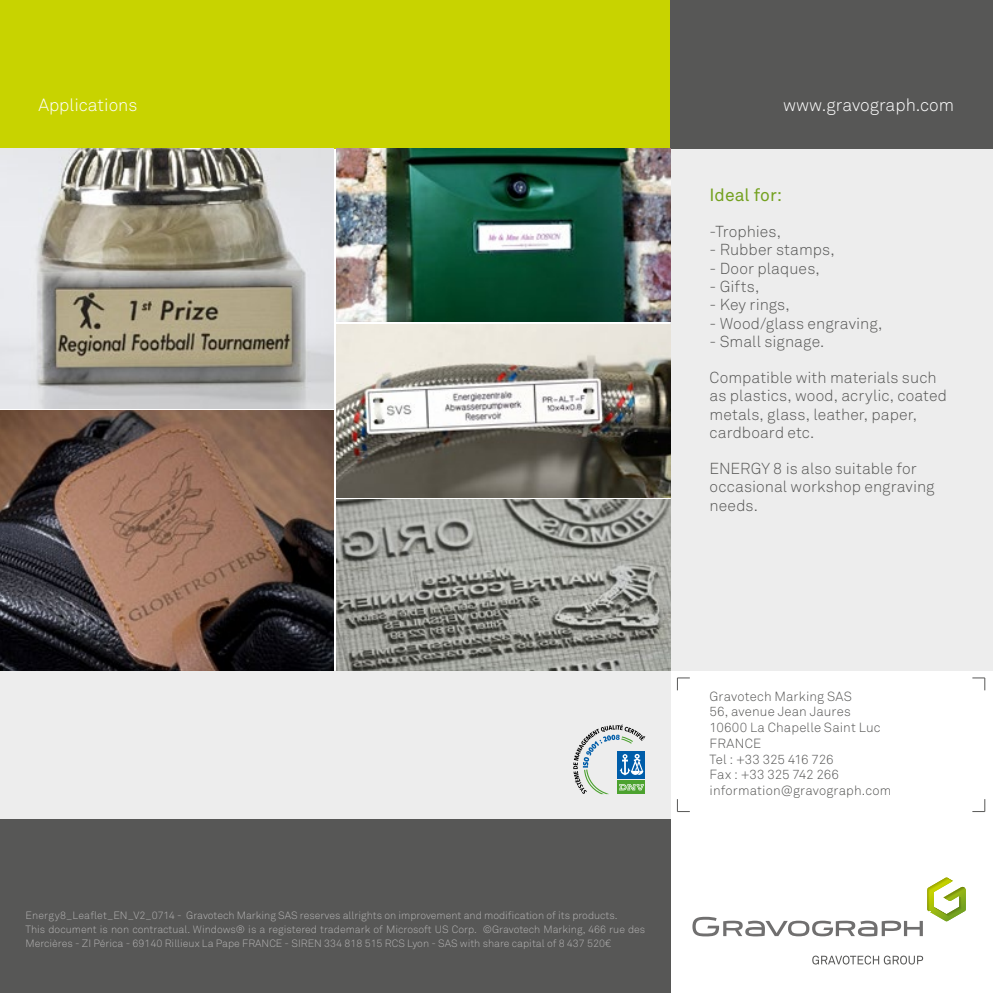
<style>
.page{position:relative;width:993px;height:993px;background:#fff}
.page>*{position:absolute;margin:0;border:0;box-sizing:border-box;transform-origin:0 0}
.t1{font:300 17.5px "Akkurat Std";color:#fff}
.t2{font:17.5px "Akkurat Std";color:#74a120}
.t3{font:300 15.75px/18.4px "Akkurat Std";letter-spacing:.005em;color:#575756}
.t4{font:300 13.12px/15.8px "Akkurat Std";letter-spacing:.01em;color:#575756}
.t5{font:300 10.5px/14px "Akkurat Std";color:#b3b2b2}
</style>
<div class="page">
<div style="left:0;top:819px;width:670px;height:173px;background:#575756"></div>
<div style="left:0;top:670px;width:670px;height:148px;background:#ededed"></div>
<div style="left:0;top:0;width:670px;height:149px;background:#c8d300"></div>
<div style="left:670px;top:0;width:322px;height:149px;background:#575756"></div>
<div style="left:670px;top:149px;width:322px;height:521px;background:#ededed"></div>
<svg style="left:677px;top:677px;width:12px;height:13px"></svg>
<svg style="left:677px;top:799px;width:12px;height:13px"></svg>
<svg style="left:972px;top:799px;width:13px;height:13px"></svg>
<svg style="left:972px;top:677px;width:13px;height:13px"></svg>
<svg style="left:692px;top:877px;width:273px;height:59px"></svg>
<svg style="left:812px;top:955px;width:110px;height:9px"></svg>
<img style="left:0;top:149px;width:334px;height:259px">
<img style="left:336px;top:149px;width:334px;height:173px">
<img style="left:336px;top:499px;width:334px;height:171px">
<img style="left:336px;top:324px;width:334px;height:173px">
<img style="left:0;top:410px;width:334px;height:260px">
<svg style="left:573px;top:724px;width:72px;height:69px"></svg>
<h1 class="t1" style="left:38px;top:94px;width:100px">Applications</h1>
<h1 class="t1" style="left:782px;top:94px;width:172px">www.gravograph.com</h1>
<h1 class="t2" style="left:709px;top:185px;width:74px">Ideal for:</h1>
<h2 class="t3" style="left:709px;top:222px;width:73px">-Trophies,</h2>
<h2 class="t3" style="left:709px;top:240px;width:127px">- Rubber stamps,</h2>
<h2 class="t3" style="left:709px;top:259px;width:112px">- Door plaques,</h2>
<h2 class="t3" style="left:709px;top:277px;width:51px">- Gifts,</h2>
<h2 class="t3" style="left:709px;top:296px;width:82px">- Key rings,</h2>
<h2 class="t3" style="left:709px;top:314px;width:174px">- Wood/glass engraving,</h2>
<h2 class="t3" style="left:709px;top:332px;width:116px">- Small signage.</h2>
<h2 class="t3" style="left:709px;top:368px;width:239px">Compatible with materials such as plastics, wood, acrylic, coated metals, glass, leather, paper, cardboard etc.</h2>
<h2 class="t3" style="left:709px;top:459px;width:226px">ENERGY 8 is also suitable for occasional workshop engraving needs.</h2>
<p class="t5" style="left:25px;top:908px;width:621px">Energy8_Leaflet_EN_V2_0714 - Gravotech Marking SAS reserves allrights on improvement and modification of its products.<br>This document is non contractual. Windows® is a registered trademark of Microsoft US Corp. ©Gravotech Marking, 466 rue des<br>Mercières - ZI Périca - 69140 Rillieux La Pape FRANCE - SIREN 334 818 515 RCS Lyon - SAS with share capital of 8 437 520€</p>
<p class="t4" style="left:709px;top:687px;width:183px">Gravotech Marking SAS<br>56, avenue Jean Jaures<br>10600 La Chapelle Saint Luc<br>FRANCE<br>Tel : +33 325 416 726<br>Fax : +33 325 742 266 information@gravograph.com</p>
</div>
